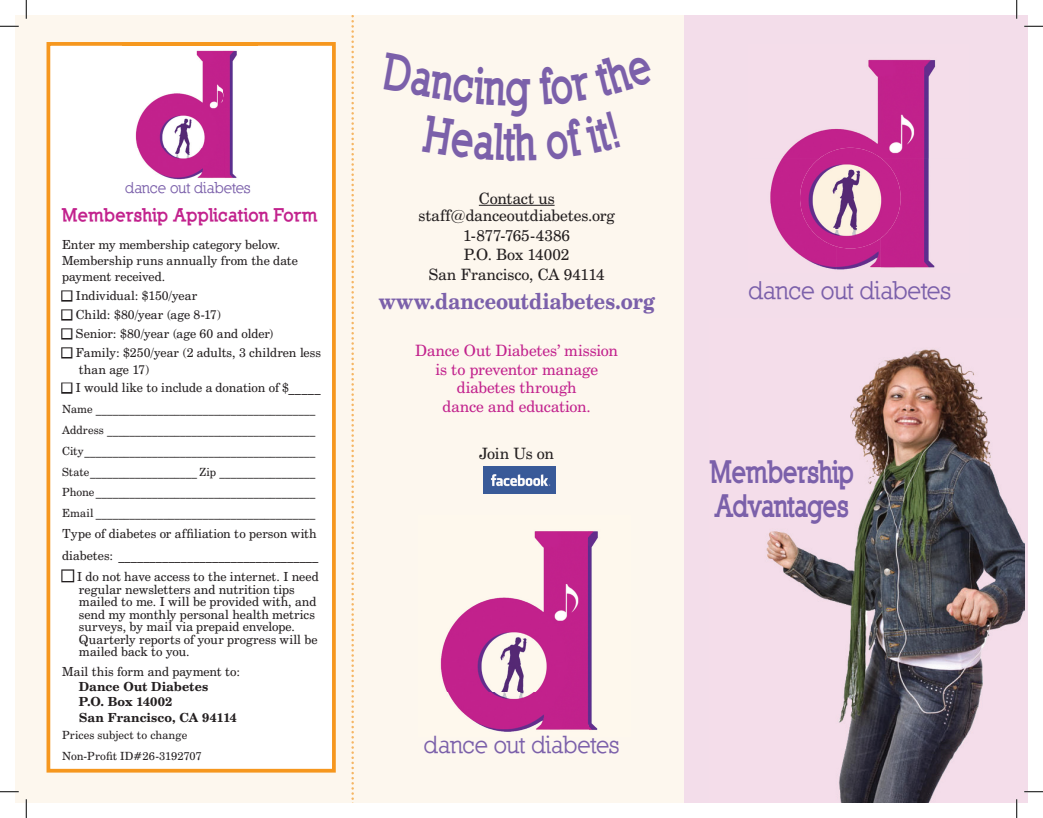
<style>
.page{position:relative;width:1043px;height:818px;background:#fff}
.page>*{position:absolute;margin:0;border:0;box-sizing:border-box;transform-origin:0 0}
.t1{font:900 49.38px "Nilland";color:#7b60aa;scale:.77 1}
.t2{font:900 30.62px/33.8px "Nilland";letter-spacing:-.04em;color:#7b60aa;scale:.8 1}
.t3{font:700 26px "Nilland";letter-spacing:-.01em;color:#7b60aa;scale:.95 1}
.t4{font:700 25.12px "Nilland";letter-spacing:-.01em;color:#7b60aa;scale:.95 1}
.t5{font:700 21.88px "Century Schoolbook BT";letter-spacing:-.005em;color:#7b60aa;scale:.91 1}
.t6{font:900 18.12px "Nilland";letter-spacing:-.005em;color:#c2228d;scale:.95 1}
.t7{font:700 16px "Nilland";letter-spacing:-.01em;color:#7b60aa;scale:.95 1}
.t8{font:15.62px/19.5px "Century Schoolbook BT";color:#231f20;text-align:center}
.t9{font:15.62px/18.8px "Century Schoolbook BT";color:#c2228d;text-align:center}
.t10{font:12.5px/12.5px "Century Schoolbook BT";letter-spacing:.005em;color:#231f20}
.t11{font:700 12.5px/15px "Century Schoolbook BT";color:#231f20}
.t12{font:11.25px/20.8px "Century Schoolbook BT";letter-spacing:.01em;color:#231f20;text-align:justify}
.s1{font-weight:400}
</style>
<div class="page">
<div style="left:15px;top:15px;width:671px;height:787px;background:#fdf7ee"></div>
<div style="left:684px;top:15px;width:344px;height:787px;background:#f3ddea"></div>
<img style="left:766px;top:349px;width:258px;height:453px">
<div style="left:46px;top:42px;width:290px;height:730px;background:#fff"></div>
<div style="left:61px;top:290px;width:11px;height:11px;border:2px solid #231f20"></div>
<div style="left:61px;top:309px;width:11px;height:11px;border:2px solid #231f20"></div>
<div style="left:61px;top:328px;width:11px;height:11px;border:2px solid #231f20"></div>
<div style="left:61px;top:347px;width:11px;height:11px;border:2px solid #231f20"></div>
<div style="left:61px;top:382px;width:11px;height:11px;border:2px solid #231f20"></div>
<div style="left:61px;top:569px;width:13px;height:13px;border:2px solid #231f20"></div>
<hr style="left:479px;top:205px;width:75px;height:1px;background:#231f20">
<img style="left:781px;top:59px;width:154px;height:100px">
<img style="left:770px;top:159px;width:66px;height:111px">
<img style="left:880px;top:159px;width:55px;height:109px">
<img style="left:836px;top:238px;width:44px;height:32px">
<img style="left:800px;top:148px;width:100px;height:100px;border-radius:50px">
<img style="left:440px;top:531px;width:158px;height:201px">
<img style="left:122px;top:42px;width:136px;height:140px">
<img style="left:484px;top:467px;width:71px;height:26px">
<svg style="left:351px;top:15px;width:3px;height:785px"></svg>
<svg style="left:0;top:25px;width:19px;height:2px"></svg>
<svg style="left:1024px;top:25px;width:18px;height:2px"></svg>
<svg style="left:0;top:791px;width:19px;height:1px"></svg>
<svg style="left:1024px;top:791px;width:18px;height:1px"></svg>
<svg style="left:25px;top:0;width:2px;height:19px"></svg>
<svg style="left:25px;top:799px;width:2px;height:19px"></svg>
<svg style="left:1016px;top:0;width:1px;height:19px"></svg>
<svg style="left:1015px;top:799px;width:2px;height:19px"></svg>
<svg style="left:62px;top:291px;width:15px;height:10px"></svg>
<svg style="left:62px;top:310px;width:15px;height:10px"></svg>
<svg style="left:62px;top:329px;width:15px;height:10px"></svg>
<svg style="left:62px;top:348px;width:15px;height:10px"></svg>
<svg style="left:62px;top:383px;width:15px;height:10px"></svg>
<svg style="left:63px;top:570px;width:10px;height:11px"></svg>
<p class="t7" style="left:125px;top:178px;width:134px">dance out diabetes</p>
<p class="t6" style="left:62px;top:204px;width:271px">Membership Application Form</p>
<p class="t10" style="left:62px;top:236px;width:237px;line-height:16.2px">Enter my membership category below.<br>Membership runs annually from the date payment received.</p>
<p class="t10" style="left:76px;top:286px;width:246px;line-height:19px">Individual: $150/year<br>Child: $80/year (age 8-17)<br>Senior: $80/year (age 60 and older)<br>Family: $250/year (2 adults, 3 children less</p>
<p class="t10" style="left:76px;top:359px;width:246px;line-height:19px">than age 17)<br>I would like to include a donation of $_____</p>
<p class="t12" style="left:62px;top:398px;width:255px">Name _______________________________________ Address _____________________________________ City _________________________________________ State ___________________ Zip _________________ Phone _______________________________________ Email _______________________________________</p>
<p class="t10" style="left:62px;top:522px;width:258px;line-height:22.5px">Type of diabetes or affiliation to person with diabetes: ________________________________</p>
<p class="t10" style="left:77px;top:570px;width:243px">I do not have access to the internet. I need regular newsletters and nutrition tips mailed to me. I will be provided with, and send my monthly personal health metrics surveys, by mail via prepaid envelope.<br>Quarterly reports of your progress will be mailed back to you.</p>
<p class="t11" style="left:79px;top:663px;width:163px;text-indent:-17px"><span class="s1">Mail this form and payment to:<br></span>Dance Out Diabetes<br>P.O. Box 14002</p>
<p class="t11" style="left:79px;top:709px;width:159px">San Francisco, CA 94114</p>
<p class="t12" style="left:62px;top:724px;width:141px">Prices subject to change<br>Non-Profit ID#26-3192707</p>
<p class="t1" style="left:506px;top:56px;width:34px">g</p>
<p class="t8" style="left:418px;top:189px;width:198px;line-height:17.5px">Contact us staff@danceoutdiabetes.org</p>
<p class="t8" style="left:429px;top:225px;width:177px">1-877-765-4386<br>P.O. Box 14002<br>San Francisco, CA 94114</p>
<p class="t5" style="left:378px;top:287px;width:305px">www.danceoutdiabetes.org</p>
<p class="t9" style="left:415px;top:340px;width:204px">Dance Out Diabetes’ mission is to preventor manage diabetes through<br>dance and education.</p>
<p class="t8" style="left:479px;top:443px;width:76px">Join Us on</p>
<p class="t3" style="left:748px;top:275px;width:215px">dance out diabetes</p>
<p class="t2" style="left:710px;top:454px;width:182px">Membership<br>Advantages</p>
<p class="t4" style="left:424px;top:729px;width:207px">dance out diabetes</p>
</div>
